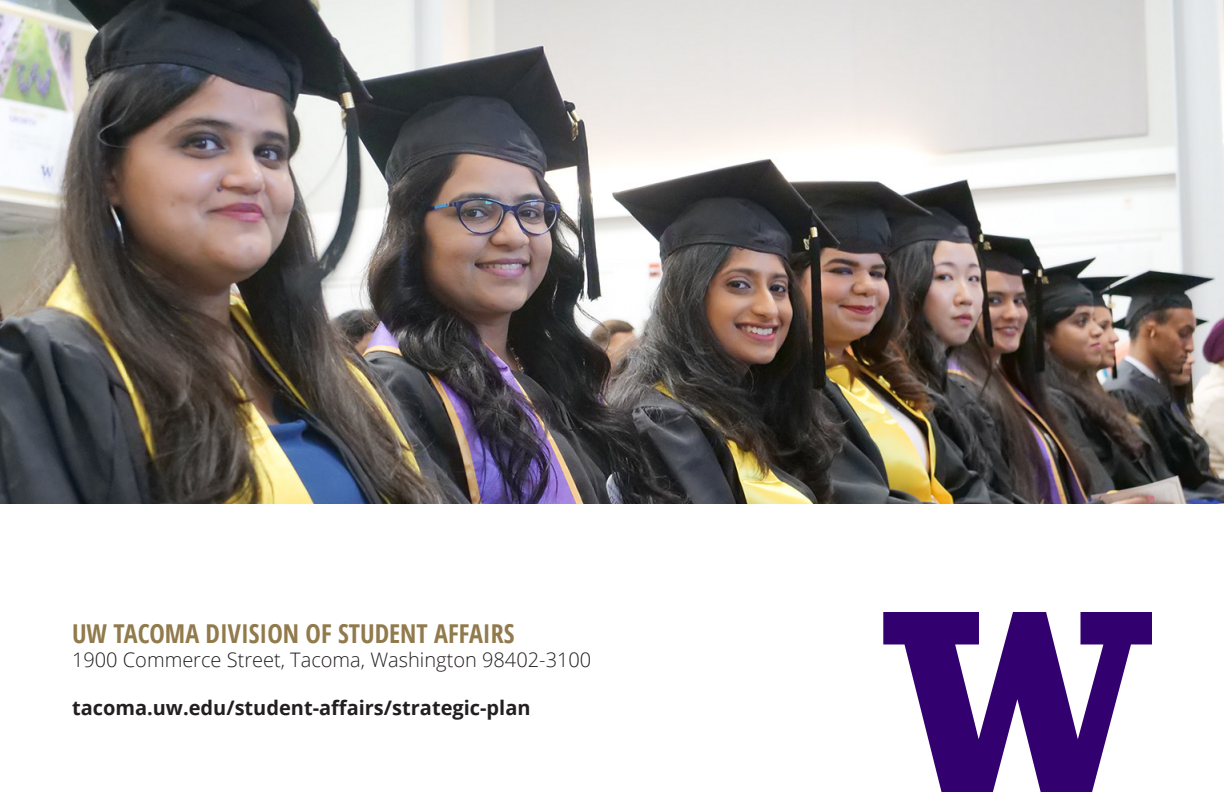
<style>
.page{position:relative;width:1224px;height:792px;background:#fff}
.page>*{position:absolute;margin:0;border:0;box-sizing:border-box;transform-origin:0 0}
.t1{font:700 condensed 26px "Open Sans";color:#917a4c}
.t2{font:300 20px "Open Sans";color:#231f20}
.t3{font:700 20px "Open Sans";color:#231f20}
</style>
<div class="page">
<img style="left:0;top:0;width:1224px;height:504px">
<svg style="left:883px;top:612px;width:269px;height:180px;fill:#33006f"></svg>
<p class="t1" style="left:72px;top:616px;width:444px">UW TACOMA DIVISION OF STUDENT AFFAIRS</p>
<p class="t2" style="left:72px;top:646px;width:521px">1900 Commerce Street, Tacoma, Washington 98402-3100</p>
<p class="t3" style="left:72px;top:694px;width:460px">tacoma.uw.edu/student-affairs/strategic-plan</p>
</div>
